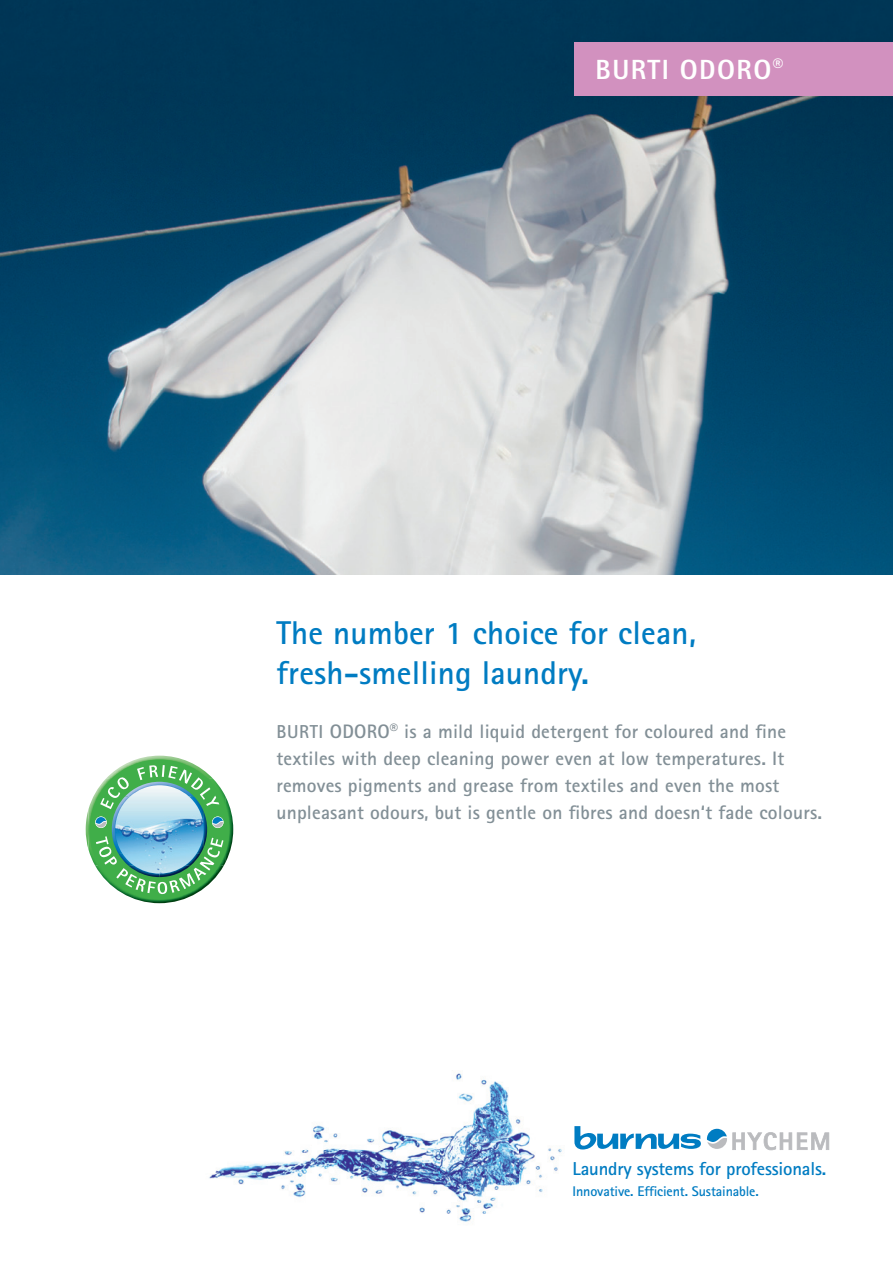
<style>
.page{position:relative;width:893px;height:1263px;background:#fff}
.page>*{position:absolute;margin:0;border:0;box-sizing:border-box;transform-origin:0 0}
.t1{font:700 33px/40.5px "Rotis Sans Serif Pro";letter-spacing:.005em;color:#007cc2}
.t2{font:800 27.75px "Rotis Sans Serif";letter-spacing:.05em;color:#fff}
.t3{font:700 19.5px/27px "Rotis Sans Serif Pro";letter-spacing:.01em;color:#828f96}
.t4{font:700 18.75px "Rotis Sans Serif";letter-spacing:-.01em;color:#007cc2}
.t5{font:700 14.1px "Rotis Sans Serif";letter-spacing:-.01em;color:#007cc2}
.s1{font-size:18.75px}
</style>
<div class="page">
<img style="left:0;top:0;width:893px;height:574px">
<div style="left:574px;top:43px;width:319px;height:53px;background:#d291bf"></div>
<img style="left:142px;top:756px;width:36px;height:2px">
<img style="left:142px;top:812px;width:91px;height:91px">
<svg style="left:86px;top:758px;width:145px;height:143px"></svg>
<img style="left:209px;top:1073px;width:353px;height:149px">
<svg style="left:574px;top:1126px;width:127px;height:24px"></svg>
<svg style="left:707px;top:1129px;width:122px;height:21px"></svg>
<h2 class="t2" style="left:595px;top:52px;width:189px">BURTI ODORO<sup>®</sup></h2>
<h1 class="t1" style="left:276px;top:612px;width:421px">The number 1 choice for clean, fresh-smelling laundry.</h1>
<p class="t3" style="left:276px;top:718px;width:547px"><span class="s1">BURTI</span> ODORO<sup>®</sup> is a mild liquid detergent for coloured and fine textiles with deep cleaning power even at low temperatures. It removes pigments and grease from textiles and even the most unpleasant odours, but is gentle on fibres and doesn‘t fade colours.</p>
<p class="t4" style="left:573px;top:1157px;width:255px">Laundry systems for professionals.</p>
<p class="t5" style="left:573px;top:1182px;width:188px">Innovative. Efficient. Sustainable.</p>
</div>
